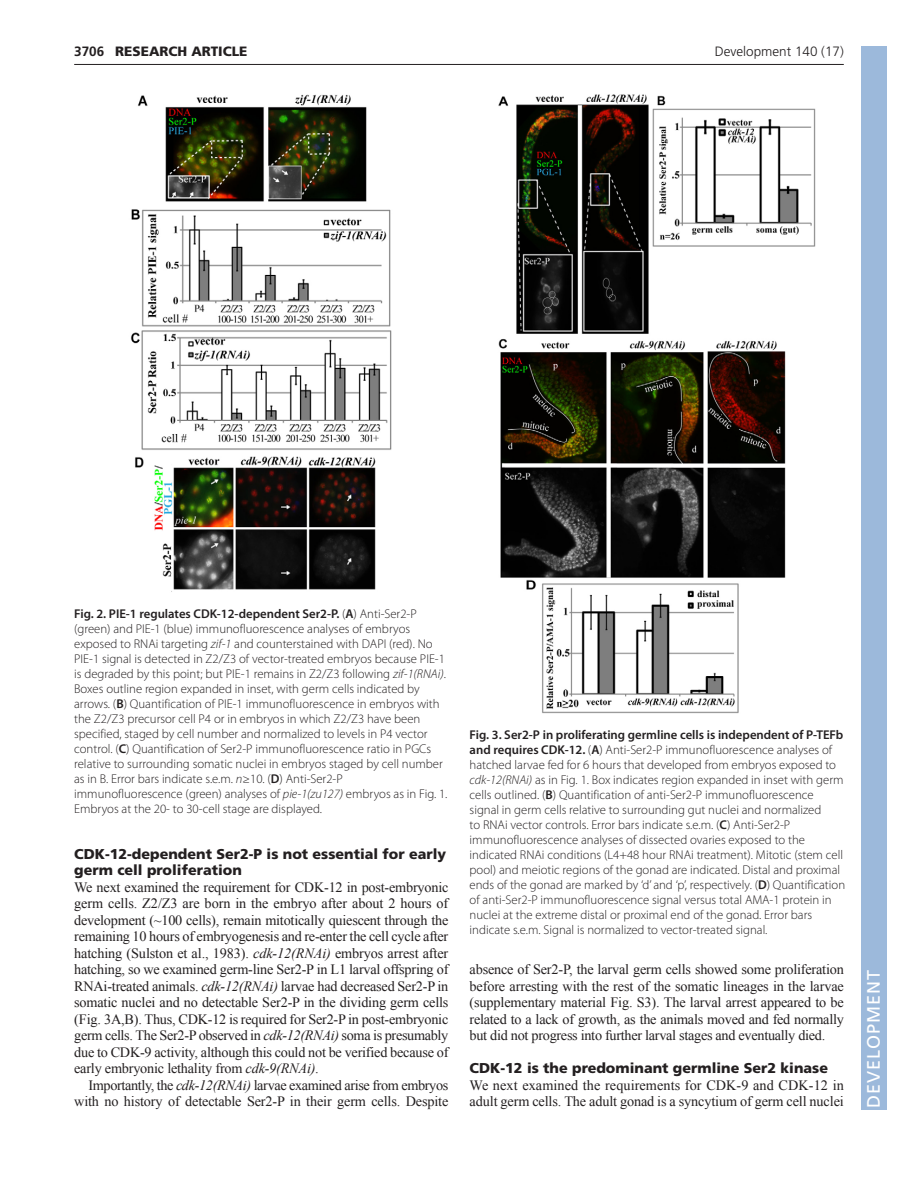
<style>
.page{position:relative;width:918px;height:1188px;background:#fff}
.page>*{position:absolute;margin:0;border:0;box-sizing:border-box;transform-origin:0 0}
.t1{font:18px "Frutiger LT Std";letter-spacing:.055em;color:#fff}
.t2{font:14.25px/16.5px "Times New Roman";letter-spacing:-.015em;color:#231f20;text-align:justify}
.t3{font:900 14.25px/16.5px "Frutiger LT Std";color:#231f20}
.t4{font:300 13.5px "Frutiger";color:#231f20}
.t5{font:900 13.5px "Frutiger LT Std";color:#231f20}
.t6{font:700 13.5px "Frutiger LT Std";color:#231f20}
.t7{font:300 12.75px/15px "Myriad Pro";color:#231f20}
.s1{font-weight:600}
.s2{font-style:italic}
</style>
<div class="page">
<hr style="left:74px;top:64px;width:770px;height:1px;background:#231f20">
<img style="left:131px;top:94px;width:261px;height:498px">
<img style="left:498px;top:94px;width:318px;height:620px">
<div style="left:861px;top:46px;width:25px;height:1064px;background:#9cb9db"></div>
<p class="t6" style="left:74px;top:46px;width:32px">3706</p>
<p class="t5" style="left:115px;top:46px;width:134px">RESEARCH ARTICLE</p>
<p class="t4" style="left:715px;top:46px;width:131px">Development 140 (17)</p>
<p class="t7" style="left:74px;top:607px;width:375px"><span class="s1">Fig. 2. PIE-1 regulates CDK-12-dependent Ser2-P.</span> (<span class="s1">A</span>) Anti-Ser2-P (green) and PIE-1 (blue) immunofluorescence analyses of embryos exposed to RNAi targeting <span class="s2">zif-1</span> and counterstained with DAPI (red). No PIE-1 signal is detected in Z2/Z3 of vector-treated embryos because PIE-1 is degraded by this point; but PIE-1 remains in Z2/Z3 following <span class="s2">zif-1(RNAi)</span>.<br>Boxes outline region expanded in inset, with germ cells indicated by arrows. (<span class="s1">B</span>) Quantification of PIE-1 immunofluorescence in embryos with the Z2/Z3 precursor cell P4 or in embryos in which Z2/Z3 have been specified, staged by cell number and normalized to levels in P4 vector control. (<span class="s1">C</span>) Quantification of Ser2-P immunofluorescence ratio in PGCs relative to surrounding somatic nuclei in embryos staged by cell number as in B. Error bars indicate s.e.m. <span class="s2">n</span>≥10. (<span class="s1">D</span>) Anti-Ser2-P immunofluorescence (green) analyses of <span class="s2">pie-1(zu127)</span> embryos as in Fig. 1.<br>Embryos at the 20- to 30-cell stage are displayed.</p>
<p class="t3" style="left:74px;top:847px;width:374px">CDK-12-dependent Ser2-P is not essential for early germ cell proliferation</p>
<p class="t2" style="left:74px;top:879px;width:376px">We next examined the requirement for CDK-12 in post-embryonic germ cells. Z2/Z3 are born in the embryo after about 2 hours of development (~100 cells), remain mitotically quiescent through the remaining 10 hours of embryogenesis and re-enter the cell cycle after hatching (Sulston et al., 1983). <span class="s2">cdk-12(RNAi)</span> embryos arrest after hatching, so we examined germ-line Ser2-P in L1 larval offspring of RNAi-treated animals. <span class="s2">cdk-12(RNAi)</span> larvae had decreased Ser2-P in somatic nuclei and no detectable Ser2-P in the dividing germ cells (Fig. 3A,B). Thus, CDK-12 is required for Ser2-P in post-embryonic germ cells. The Ser2-P observed in <span class="s2">cdk-12(RNAi)</span> soma is presumably due to CDK-9 activity, although this could not be verified because of early embryonic lethality from <span class="s2">cdk-9(RNAi)</span>.</p>
<p class="t2" style="left:74px;top:1077px;width:376px;text-align:right">Importantly, the <span class="s2">cdk-12(RNAi)</span> larvae examined arise from embryos with no history of detectable Ser2-P in their germ cells. Despite</p>
<p class="t7" style="left:470px;top:728px;width:377px"><span class="s1">Fig. 3. Ser2-P in proliferating germline cells is independent of P-TEFb and requires CDK-12.</span> (<span class="s1">A</span>) Anti-Ser2-P immunofluorescence analyses of hatched larvae fed for 6 hours that developed from embryos exposed to <span class="s2">cdk-12(RNAi)</span> as in Fig. 1. Box indicates region expanded in inset with germ cells outlined. (<span class="s1">B</span>) Quantification of anti-Ser2-P immunofluorescence signal in germ cells relative to surrounding gut nuclei and normalized<br>to RNAi vector controls. Error bars indicate s.e.m. (<span class="s1">C</span>) Anti-Ser2-P immunofluorescence analyses of dissected ovaries exposed to the indicated RNAi conditions (L4+48 hour RNAi treatment). Mitotic (stem cell pool) and meiotic regions of the gonad are indicated. Distal and proximal ends of the gonad are marked by ‘d’ and ‘p’, respectively. (<span class="s1">D</span>) Quantification of anti-Ser2-P immunofluorescence signal versus total AMA-1 protein in nuclei at the extreme distal or proximal end of the gonad. Error bars indicate s.e.m. Signal is normalized to vector-treated signal.</p>
<p class="t2" style="left:470px;top:961px;width:376px">absence of Ser2-P, the larval germ cells showed some proliferation before arresting with the rest of the somatic lineages in the larvae (supplementary material Fig. S3). The larval arrest appeared to be related to a lack of growth, as the animals moved and fed normally but did not progress into further larval stages and eventually died.</p>
<p class="t3" style="left:470px;top:1061px;width:360px">CDK-12 is the predominant germline Ser2 kinase</p>
<p class="t2" style="left:470px;top:1077px;width:376px">We next examined the requirements for CDK-9 and CDK-12 in adult germ cells. The adult gonad is a syncytium of germ cell nuclei</p>
<h1 class="t1" style="left:863px;top:1108px;width:140px;rotate:-90deg">DEVELOPMENT</h1>
</div>
